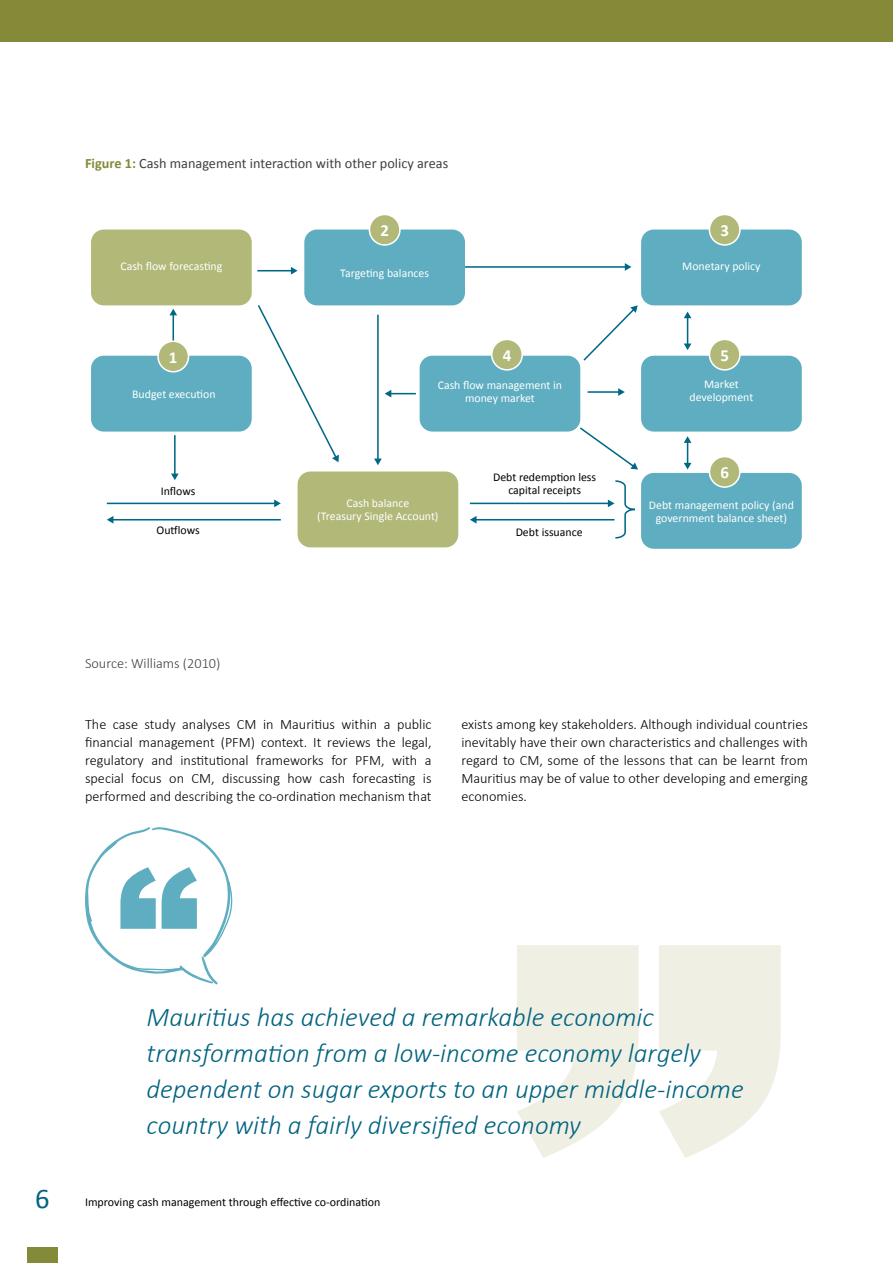
<style>
.page{position:relative;width:893px;height:1263px;background:#fff}
.page>*{position:absolute;margin:0;border:0;box-sizing:border-box;transform-origin:0 0}
.t1{font:28.5px "Calibri";color:#006380}
.Body_Text_-_Left{font:italic 300 27px/36px "Calibri";color:#006380}
.t2{font:700 16.95px "Calibri";color:#fff}
.Body_Text_-_Left-2{font:300 14.25px/18px "Calibri";color:#000;text-align:justify}
.Figure_caption{font:14.25px "Calibri";color:#414042}
.Source{font:300 14.25px "Calibri";color:#414042}
.t3{font:12px "Calibri";color:#000}
.t4{font:11.85px/13px "Calibri";color:#fff;text-align:center}
.t5{font:11.85px/13px "Calibri";color:#000;text-align:center}
.s1{font-weight:700;color:#848a37}
</style>
<div class="page">
<div style="left:27px;top:1247px;width:31px;height:16px;background:#848a37"></div>
<div style="left:0;top:0;width:893px;height:41px;background:#848a37"></div>
<svg style="left:385px;top:390px;width:31px;height:7px"></svg>
<div style="left:304px;top:230px;width:161px;height:75px;background:#5eadc0;border-radius:13px"></div>
<div style="left:91px;top:230px;width:161px;height:75px;background:#b1b878;border-radius:13px"></div>
<div style="left:298px;top:471px;width:160px;height:76px;background:#b1b878;border-radius:13px"></div>
<div style="left:91px;top:356px;width:161px;height:76px;background:#5eadc0;border-radius:13px"></div>
<div style="left:641px;top:230px;width:161px;height:75px;background:#5eadc0;border-radius:13px"></div>
<div style="left:641px;top:356px;width:161px;height:76px;background:#5eadc0;border-radius:13px"></div>
<div style="left:420px;top:356px;width:160px;height:76px;background:#5eadc0;border-radius:13px"></div>
<div style="left:641px;top:473px;width:161px;height:76px;background:#5eadc0;border-radius:13px"></div>
<hr style="left:257px;top:270px;width:35px;height:1px;background:#006886">
<svg style="left:291px;top:267px;width:7px;height:8px"></svg>
<hr style="left:174px;top:435px;width:2px;height:40px;background:#006886">
<svg style="left:171px;top:474px;width:8px;height:6px"></svg>
<hr style="left:172px;top:314px;width:2px;height:40px;background:#006886">
<svg style="left:169px;top:309px;width:8px;height:6px"></svg>
<hr style="left:107px;top:503px;width:168px;height:1px;background:#006886">
<svg style="left:274px;top:499px;width:7px;height:8px"></svg>
<hr style="left:112px;top:519px;width:169px;height:1px;background:#006886">
<svg style="left:107px;top:516px;width:6px;height:8px"></svg>
<hr style="left:377px;top:315px;width:2px;height:145px;background:#006886">
<svg style="left:374px;top:459px;width:8px;height:6px"></svg>
<hr style="left:465px;top:266px;width:161px;height:2px;background:#006886">
<svg style="left:625px;top:263px;width:6px;height:8px"></svg>
<svg style="left:684px;top:312px;width:7px;height:38px"></svg>
<svg style="left:684px;top:436px;width:7px;height:33px"></svg>
<svg style="left:583px;top:305px;width:55px;height:56px"></svg>
<hr style="left:588px;top:391px;width:31px;height:2px;background:#006886">
<svg style="left:618px;top:388px;width:7px;height:8px"></svg>
<svg style="left:580px;top:427px;width:58px;height:42px"></svg>
<hr style="left:470px;top:503px;width:139px;height:1px;background:#006886">
<hr style="left:475px;top:519px;width:139px;height:1px;background:#006886">
<svg style="left:470px;top:516px;width:7px;height:8px"></svg>
<svg style="left:257px;top:303px;width:82px;height:159px"></svg>
<svg style="left:608px;top:480px;width:27px;height:59px"></svg>
<div style="left:369px;top:214px;width:31px;height:31px;background:#b1b878;border-radius:50%"></div>
<div style="left:369px;top:214px;width:32px;height:32px;border:2px solid #fff;border-radius:50%"></div>
<div style="left:158px;top:341px;width:31px;height:31px;background:#b1b878;border-radius:50%"></div>
<div style="left:157px;top:340px;width:32px;height:32px;border:2px solid #fff;border-radius:50%"></div>
<div style="left:492px;top:339px;width:30px;height:31px;background:#b1b878;border-radius:50%"></div>
<div style="left:491px;top:339px;width:32px;height:32px;border:2px solid #fff;border-radius:50%"></div>
<div style="left:709px;top:214px;width:31px;height:31px;background:#b1b878;border-radius:50%"></div>
<div style="left:709px;top:214px;width:32px;height:32px;border:2px solid #fff;border-radius:50%"></div>
<div style="left:709px;top:339px;width:31px;height:31px;background:#b1b878;border-radius:50%"></div>
<div style="left:709px;top:339px;width:32px;height:32px;border:2px solid #fff;border-radius:50%"></div>
<div style="left:709px;top:457px;width:31px;height:30px;background:#b1b878;border-radius:50%"></div>
<div style="left:709px;top:456px;width:32px;height:32px;border:2px solid #fff;border-radius:50%"></div>
<svg style="left:517px;top:945px;width:264px;height:213px;fill:#f0efe4"></svg>
<svg style="left:85px;top:827px;width:148px;height:158px"></svg>
<p class="Figure_caption" style="left:85px;top:154px;width:365px"><span class="s1">Figure 1:</span> Cash management interaction with other policy areas</p>
<p class="t4" style="left:120px;top:260px;width:104px">Cash flow forecasting</p>
<p class="t2" style="left:380px;top:219px;width:10px">2</p>
<p class="t4" style="left:340px;top:267px;width:90px">Targeting balances</p>
<p class="t2" style="left:169px;top:346px;width:10px">1</p>
<p class="t2" style="left:503px;top:344px;width:10px">4</p>
<p class="t4" style="left:132px;top:388px;width:85px">Budget execution</p>
<p class="t4" style="left:438px;top:379px;width:126px">Cash flow management in money market</p>
<p class="t5" style="left:493px;top:470px;width:105px">Debt redemption less capital receipts</p>
<p class="t5" style="left:161px;top:485px;width:36px">Inflows</p>
<p class="t5" style="left:157px;top:524px;width:45px">Outflows</p>
<p class="t5" style="left:516px;top:525px;width:68px">Debt issuance</p>
<p class="t4" style="left:317px;top:496px;width:123px">Cash balance<br>(Treasury Single Account)</p>
<p class="Source" style="left:85px;top:655px;width:137px">Source: Williams (2010)</p>
<p class="t2" style="left:720px;top:219px;width:10px">3</p>
<p class="t4" style="left:682px;top:260px;width:80px">Monetary policy</p>
<p class="t2" style="left:720px;top:344px;width:10px">5</p>
<p class="t4" style="left:690px;top:378px;width:65px">Market development</p>
<p class="t2" style="left:720px;top:462px;width:10px">6</p>
<p class="t4" style="left:649px;top:498px;width:147px">Debt management policy (and government balance sheet)</p>
<p class="Body_Text_-_Left-2" style="left:85px;top:715px;width:348px">The case study analyses CM in Mauritius within a public financial management (PFM) context. It reviews the legal, regulatory and institutional frameworks for PFM, with a special focus on CM, discussing how cash forecasting is performed and describing the co-ordination mechanism that</p>
<p class="Body_Text_-_Left-2" style="left:461px;top:715px;width:348px">exists among key stakeholders. Although individual countries inevitably have their own characteristics and challenges with regard to CM, some of the lessons that can be learnt from Mauritius may be of value to other developing and emerging economies.</p>
<p class="Body_Text_-_Left" style="left:147px;top:999px;width:599px">Mauritius has achieved a remarkable economic transformation from a low-income economy largely dependent on sugar exports to an upper middle-income country with a fairly diversified economy</p>
<h1 class="t1" style="left:35px;top:1180px;width:16px">6</h1>
<p class="t3" style="left:85px;top:1194px;width:297px">Improving cash management through effective co-ordination</p>
</div>
